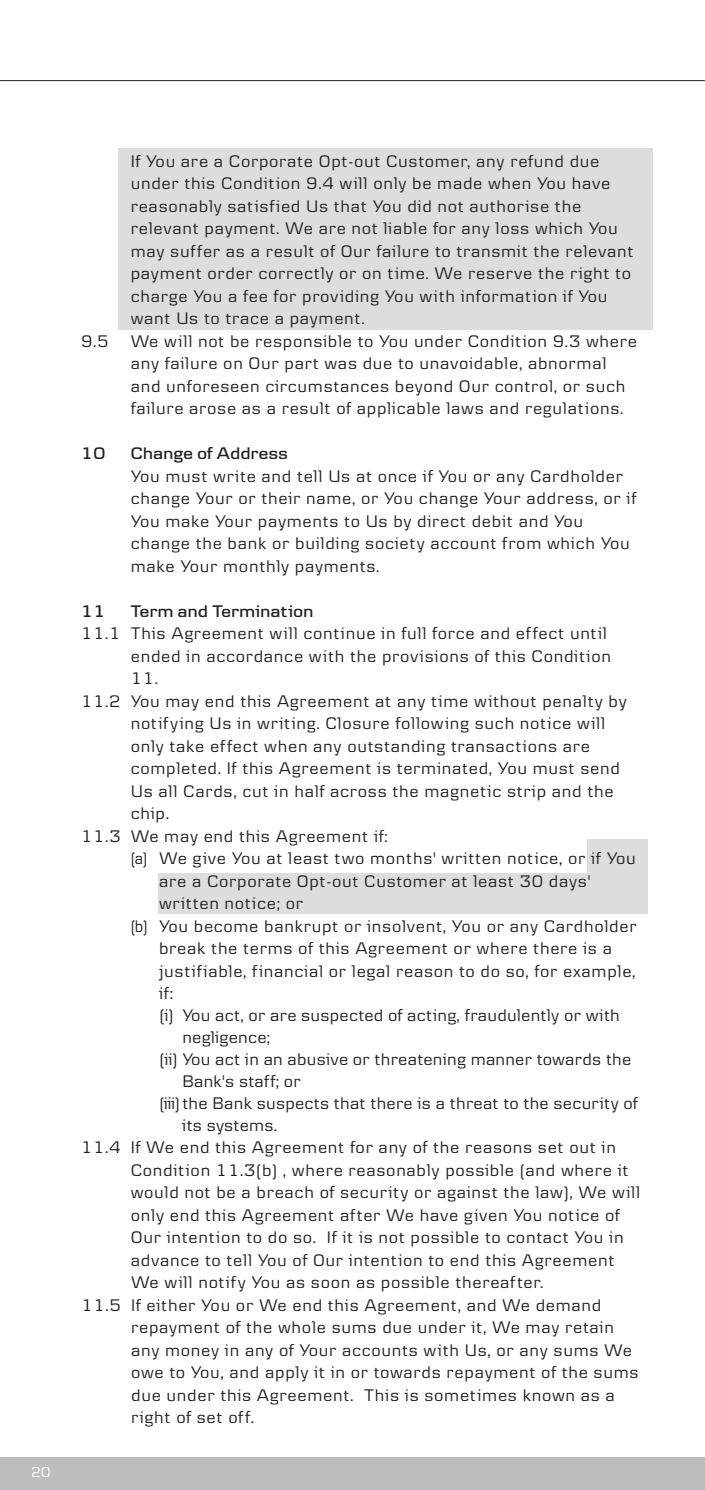
<style>
.page{position:relative;width:705px;height:1490px;background:#fff}
.page>*{position:absolute;margin:0;border:0;box-sizing:border-box;transform-origin:0 0}
.t1{font:17.5px/22.5px "Danske Text";letter-spacing:.04em;color:#231f20}
.t2{font:17.5px "Danske Text";letter-spacing:.015em;color:#231f20}
.t3{font:17.5px "Danske Text";letter-spacing:.04em;color:#231f20;scale:.9 1}
.t4{font:600 17.5px "Danske Headline";letter-spacing:.025em;color:#231f20}
.t5{font:15px "Danske Text";color:#fff}
</style>
<div class="page">
<div style="left:158px;top:873px;width:489px;height:41px;background:#dcdddf"></div>
<div style="left:586px;top:839px;width:61px;height:36px;background:#dcdddf"></div>
<div style="left:118px;top:148px;width:534px;height:181px;background:#dcdddf"></div>
<hr style="left:0;top:80px;width:704px;height:1px;background:#231f20">
<div style="left:0;top:1457px;width:704px;height:33px;background:#bcbdc0"></div>
<p class="t5" style="left:31px;top:1467px;width:21px">20</p>
<p class="t1" style="left:131px;top:151px;width:504px">If You are a Corporate Opt-out Customer, any refund due under this Condition 9.4 will only be made when You have reasonably satisfied Us that You did not authorise the relevant payment. We are not liable for any loss which You may suffer as a result of Our failure to transmit the relevant payment order correctly or on time. We reserve the right to charge You a fee for providing You with information if You want Us to trace a payment.</p>
<p class="t1" style="left:81px;top:331px;width:29px">9.5</p>
<p class="t1" style="left:131px;top:331px;width:507px">We will not be responsible to You under Condition 9.3 where any failure on Our part was due to unavoidable, abnormal and unforeseen circumstances beyond Our control, or such failure arose as a result of applicable laws and regulations.</p>
<p class="t4" style="left:81px;top:447px;width:26px">10</p>
<p class="t4" style="left:131px;top:447px;width:158px">Change of Address</p>
<p class="t1" style="left:131px;top:466px;width:507px">You must write and tell Us at once if You or any Cardholder change Your or their name, or You change Your address, or if You make Your payments to Us by direct debit and You change the bank or building society account from which You make Your monthly payments.</p>
<p class="t4" style="left:81px;top:605px;width:26px">11</p>
<p class="t4" style="left:131px;top:605px;width:184px">Term and Termination</p>
<p class="t1" style="left:81px;top:624px;width:527px">11.1 This Agreement will continue in full force and effect until</p>
<p class="t1" style="left:131px;top:646px;width:481px">ended in accordance with the provisions of this Condition</p>
<p class="t1" style="left:131px;top:669px;width:29px">11.</p>
<p class="t1" style="left:81px;top:691px;width:547px">11.2 You may end this Agreement at any time without penalty by</p>
<p class="t1" style="left:131px;top:714px;width:476px">notifying Us in writing. Closure following such notice will</p>
<p class="t1" style="left:131px;top:736px;width:460px">only take effect when any outstanding transactions are</p>
<p class="t1" style="left:131px;top:759px;width:490px">completed. If this Agreement is terminated, You must send</p>
<p class="t1" style="left:131px;top:781px;width:484px">Us all Cards, cut in half across the magnetic strip and the</p>
<p class="t1" style="left:131px;top:804px;width:40px">chip.</p>
<p class="t1" style="left:81px;top:826px;width:308px">11.3 We may end this Agreement if:</p>
<p class="t3" style="left:131px;top:852px;width:562px">(a) We give You at least two months' written notice, or if You</p>
<p class="t1" style="left:159px;top:871px;width:432px">are a Corporate Opt-out Customer at least 30 days'</p>
<p class="t1" style="left:159px;top:894px;width:145px">written notice; or</p>
<p class="t3" style="left:131px;top:920px;width:563px">(b) You become bankrupt or insolvent, You or any Cardholder</p>
<p class="t1" style="left:159px;top:939px;width:454px">break the terms of this Agreement or where there is a</p>
<p class="t1" style="left:159px;top:961px;width:478px">justifiable, financial or legal reason to do so, for example,</p>
<p class="t1" style="left:159px;top:984px;width:15px">if:</p>
<p class="t2" style="left:159px;top:1009px;width:462px">(i) You act, or are suspected of acting, fraudulently or with</p>
<p class="t2" style="left:182px;top:1031px;width:89px">negligence;</p>
<p class="t2" style="left:159px;top:1053px;width:473px">(ii) You act in an abusive or threatening manner towards the</p>
<p class="t2" style="left:182px;top:1075px;width:120px">Bank's staff; or</p>
<p class="t2" style="left:159px;top:1097px;width:480px">(iii)the Bank suspects that there is a threat to the security of</p>
<p class="t2" style="left:182px;top:1119px;width:96px">its systems.</p>
<p class="t1" style="left:81px;top:1138px;width:536px">11.4 If We end this Agreement for any of the reasons set out in</p>
<p class="t1" style="left:131px;top:1160px;width:499px">Condition 11.3(b) , where reasonably possible (and where it</p>
<p class="t1" style="left:131px;top:1183px;width:510px">would not be a breach of security or against the law), We will</p>
<p class="t1" style="left:131px;top:1205px;width:490px">only end this Agreement after We have given You notice of</p>
<p class="t1" style="left:131px;top:1228px;width:494px">Our intention to do so. If it is not possible to contact You in</p>
<p class="t1" style="left:131px;top:1250px;width:485px">advance to tell You of Our intention to end this Agreement</p>
<p class="t1" style="left:131px;top:1273px;width:414px">We will notify You as soon as possible thereafter.</p>
<p class="t1" style="left:81px;top:1295px;width:521px">11.5 If either You or We end this Agreement, and We demand</p>
<p class="t1" style="left:131px;top:1317px;width:484px">repayment of the whole sums due under it, We may retain</p>
<p class="t1" style="left:131px;top:1340px;width:502px">any money in any of Your accounts with Us, or any sums We</p>
<p class="t1" style="left:131px;top:1362px;width:509px">owe to You, and apply it in or towards repayment of the sums</p>
<p class="t1" style="left:131px;top:1385px;width:485px">due under this Agreement. This is sometimes known as a</p>
<p class="t1" style="left:131px;top:1407px;width:124px">right of set off.</p>
</div>
